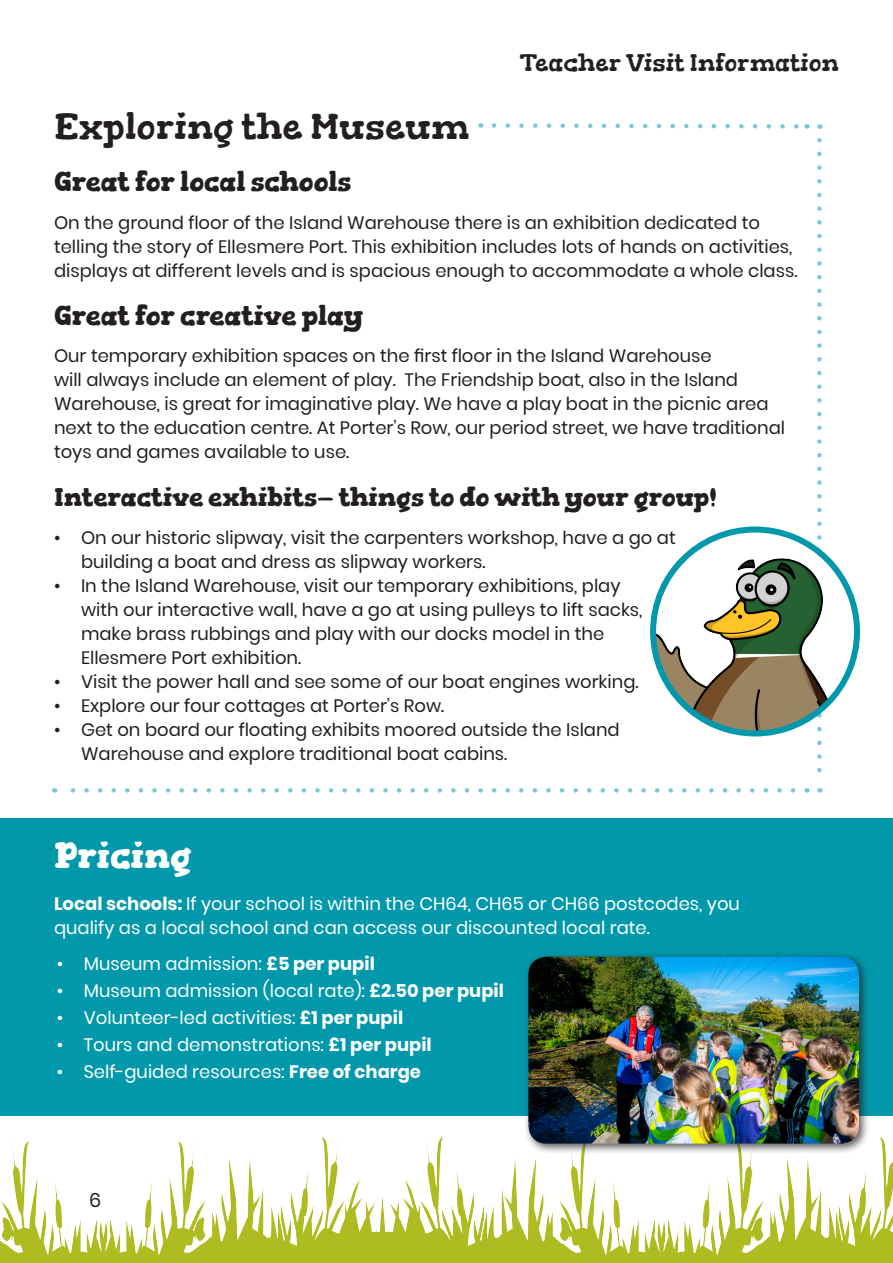
<style>
.page{position:relative;width:893px;height:1263px;background:#fff}
.page>*{position:absolute;margin:0;border:0;box-sizing:border-box;transform-origin:0 0}
.t1{font:36px "Gorditas";color:#231f20}
.t2{font:700 36px "Gorditas";color:#fff}
.t3{font:700 27px "Gorditas";color:#231f20}
.t4{font:700 25.5px "Gorditas";color:#231f20}
.t5{font:24px "Gorditas";color:#231f20}
.t6{font:19.5px "Poppins";color:#231f20}
.t7{font:18px/24px "Poppins";color:#231f20}
.t8{font:18px/24px "Poppins";color:#fff}
.s1{font-weight:700}
</style>
<div class="page">
<img style="left:0;top:1137px;width:893px;height:126px">
<svg style="left:817px;top:140px;width:5px;height:653px"></svg>
<div style="left:0;top:818px;width:893px;height:297px;background:#0098aa"></div>
<svg style="left:70px;top:788px;width:723px;height:5px"></svg>
<svg style="left:653px;top:529px;width:204px;height:204px"></svg>
<img style="left:653px;top:558px;width:192px;height:175px">
<div style="left:650px;top:526px;width:210px;height:210px;border:6px solid #0098aa;border-radius:50%"></div>
<svg style="left:491px;top:123px;width:316px;height:6px"></svg>
<div style="left:523px;top:951px;width:347px;height:203px;background:#231f20;opacity:.75"></div>
<img style="left:528px;top:957px;width:331px;height:186px">
<p class="t1" style="left:54px;top:104px;width:417px">Exploring the Museum</p>
<h3 class="t5" style="left:520px;top:49px;width:321px">Teacher Visit Information</h3>
<p class="t3" style="left:54px;top:165px;width:299px">Great for local schools</p>
<p class="t7" style="left:54px;top:210px;width:745px">On the ground floor of the Island Warehouse there is an exhibition dedicated to telling the story of Ellesmere Port. This exhibition includes lots of hands on activities, displays at different levels and is spacious enough to accommodate a whole class.</p>
<p class="t3" style="left:54px;top:299px;width:311px">Great for creative play</p>
<p class="t7" style="left:54px;top:344px;width:733px">Our temporary exhibition spaces on the first floor in the Island Warehouse<br>will always include an element of play. The Friendship boat, also in the Island Warehouse, is great for imaginative play. We have a play boat in the picnic area next to the education centre. At Porter’s Row, our period street, we have traditional toys and games available to use.</p>
<p class="t4" style="left:54px;top:482px;width:664px">Interactive exhibits— things to do with your group!</p>
<p class="t7" style="left:81px;top:525px;width:596px;text-indent:-27px">• On our historic slipway, visit the carpenters workshop, have a go at building a boat and dress as slipway workers.</p>
<p class="t7" style="left:81px;top:573px;width:563px;text-indent:-27px">• In the Island Warehouse, visit our temporary exhibitions, play with our interactive wall, have a go at using pulleys to lift sacks, make brass rubbings and play with our docks model in the Ellesmere Port exhibition.</p>
<p class="t7" style="left:54px;top:669px;width:586px">• Visit the power hall and see some of our boat engines working.</p>
<p class="t7" style="left:54px;top:693px;width:392px">• Explore our four cottages at Porter’s Row.</p>
<p class="t7" style="left:81px;top:717px;width:540px;text-indent:-27px">• Get on board our floating exhibits moored outside the Island<br>Warehouse and explore traditional boat cabins.</p>
<p class="t2" style="left:54px;top:834px;width:139px">Pricing</p>
<p class="t8" style="left:54px;top:892px;width:687px"><span class="s1">Local schools:</span> If your school is within the CH64, CH65 or CH66 postcodes, you qualify as a local school and can access our discounted local rate.</p>
<p class="t8" style="left:57px;top:952px;width:320px">• Museum admission: <span class="s1">£5 per pupil</span></p>
<p class="t8" style="left:57px;top:979px;width:449px">• Museum admission (local rate): <span class="s1">£2.50 per pupil</span></p>
<p class="t8" style="left:57px;top:1006px;width:348px">• Volunteer-led activities: <span class="s1">£1 per pupil</span></p>
<p class="t8" style="left:57px;top:1033px;width:377px">• Tours and demonstrations: <span class="s1">£1 per pupil</span></p>
<p class="t8" style="left:57px;top:1060px;width:366px">• Self-guided resources: <span class="s1">Free of charge</span></p>
<p class="t6" style="left:89px;top:1188px;width:14px">6</p>
</div>
